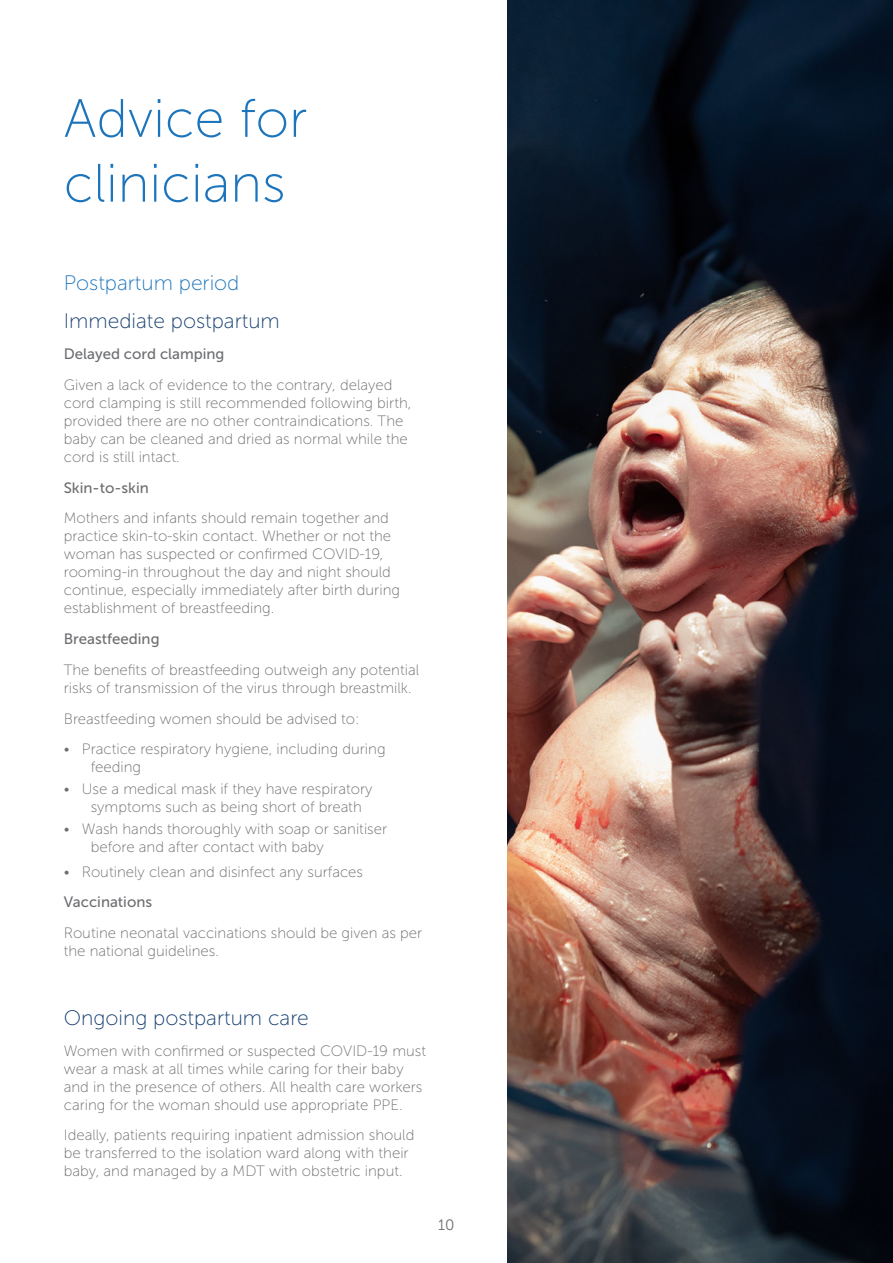
<style>
.page{position:relative;width:893px;height:1263px;background:#fff}
.page>*{position:absolute;margin:0;border:0;box-sizing:border-box;transform-origin:0 0}
.t1{font:54px/64.8px "Museo Sans 100";color:#1c75bc}
.t2{font:21px "Museo Sans 100";color:#163e6f}
.t3{font:21px "Museo Sans 100";color:#1c75bc}
.t4{font:15px/18px "Museo Sans 100";color:#6d6e71}
.t5{font:15px "Museo Sans 500";color:#6d6e71}
.t6{font:15px "Museo Sans 300";color:#6d6e71}
</style>
<div class="page">
<img style="left:507px;top:0;width:386px;height:1263px">
<h1 class="t1" style="left:64px;top:87px;width:245px">Advice for clinicians</h1>
<h2 class="t3" style="left:64px;top:272px;width:177px">Postpartum period</h2>
<h2 class="t2" style="left:64px;top:310px;width:218px">Immediate postpartum</h2>
<p class="t5" style="left:64px;top:346px;width:162px">Delayed cord clamping</p>
<p class="t4" style="left:64px;top:376px;width:349px">Given a lack of evidence to the contrary, delayed cord clamping is still recommended following birth, provided there are no other contraindications. The baby can be cleaned and dried as normal while the cord is still intact.</p>
<p class="t5" style="left:64px;top:479px;width:87px">Skin-to-skin</p>
<p class="t4" style="left:64px;top:509px;width:338px">Mothers and infants should remain together and practice skin-to-skin contact. Whether or not the woman has suspected or confirmed COVID-19, rooming-in throughout the day and night should continue, especially immediately after birth during establishment of breastfeeding.</p>
<p class="t5" style="left:64px;top:631px;width:97px">Breastfeeding</p>
<p class="t4" style="left:64px;top:661px;width:357px">The benefits of breastfeeding outweigh any potential risks of transmission of the virus through breastmilk.</p>
<p class="t4" style="left:64px;top:709px;width:297px">Breastfeeding women should be advised to:</p>
<p class="t4" style="left:91px;top:740px;width:296px;text-indent:-27px">• Practice respiratory hygiene, including during feeding</p>
<p class="t4" style="left:91px;top:780px;width:283px;text-indent:-27px">• Use a medical mask if they have respiratory symptoms such as being short of breath</p>
<p class="t4" style="left:91px;top:820px;width:298px;text-indent:-27px">• Wash hands thoroughly with soap or sanitiser before and after contact with baby</p>
<p class="t4" style="left:64px;top:862px;width:301px">• Routinely clean and disinfect any surfaces</p>
<p class="t5" style="left:64px;top:894px;width:90px">Vaccinations</p>
<p class="t4" style="left:64px;top:924px;width:360px">Routine neonatal vaccinations should be given as per the national guidelines.</p>
<h2 class="t2" style="left:64px;top:1006px;width:247px">Ongoing postpartum care</h2>
<p class="t4" style="left:64px;top:1042px;width:364px">Women with confirmed or suspected COVID-19 must wear a mask at all times while caring for their baby and in the presence of others. All health care workers caring for the woman should use appropriate PPE.</p>
<p class="t4" style="left:64px;top:1126px;width:352px">Ideally, patients requiring inpatient admission should be transferred to the isolation ward along with their baby, and managed by a MDT with obstetric input.</p>
<p class="t6" style="left:438px;top:1216px;width:18px">10</p>
</div>
